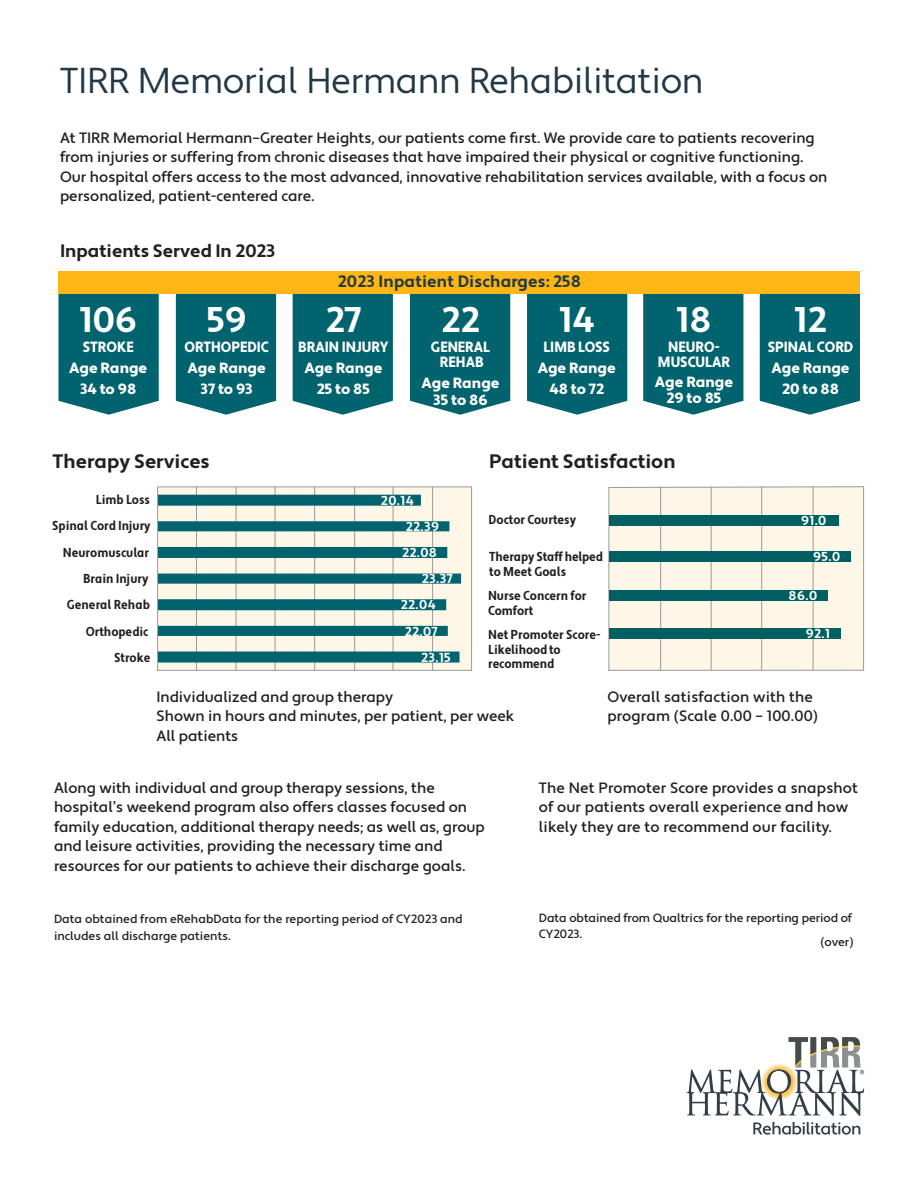
<style>
.page{position:relative;width:918px;height:1188px;background:#fff}
.page>*{position:absolute;margin:0;border:0;box-sizing:border-box;transform-origin:0 0}
.t1{font:36px "Apertura";letter-spacing:-.01em;color:#223847}
.t2{font:700 35.7px "Apertura";color:#fff}
.t3{font:700 19.5px "Apertura";color:#231f20}
.t4{font:700 18px "Apertura";color:#231f20}
.t5{font:700 16.5px "Apertura";letter-spacing:.01em;color:#223847}
.t6{font:500 15px/19.5px "Apertura";color:#231f20}
.t7{font:900 14.85px/16.5px "Apertura";color:#fff;text-align:center}
.t8{font:900 14.85px "Apertura";color:#fff;scale:.9 1}
.t9{font:700 condensed 13.05px/14.7px "Apertura";color:#231f20}
.t10{font:700 13.05px "Apertura";letter-spacing:.03em;color:#fff}
.t11{font:500 12px/16.5px "Apertura";letter-spacing:.005em;color:#231f20}
</style>
<div class="page">
<svg style="left:58px;top:294px;width:101px;height:121px;background:#116d77"></svg>
<svg style="left:293px;top:294px;width:100px;height:121px;background:#0f6c76"></svg>
<div style="left:176px;top:294px;width:100px;height:121px;background:#00636e"></div>
<div style="left:410px;top:294px;width:100px;height:121px;background:#00636e"></div>
<svg style="left:527px;top:294px;width:100px;height:121px;background:#0f6c76"></svg>
<svg style="left:643px;top:294px;width:100px;height:121px;background:#0f6c76"></svg>
<div style="left:760px;top:294px;width:100px;height:121px;background:#00636e"></div>
<div style="left:58px;top:271px;width:802px;height:23px;background:#fcb615"></div>
<svg style="left:157px;top:486px;width:316px;height:185px;background:#eee9dd"></svg>
<hr style="left:314px;top:487px;width:1px;height:183px;background:#989a9d">
<hr style="left:354px;top:487px;width:1px;height:183px;background:#989a9d">
<hr style="left:432px;top:487px;width:1px;height:183px;background:#989a9d">
<hr style="left:471px;top:487px;width:1px;height:183px;background:#989a9d">
<svg style="left:158px;top:495px;width:303px;height:168px;background:#91b6b2"></svg>
<svg style="left:608px;top:486px;width:256px;height:185px;background:#f5f0e2"></svg>
<div style="left:609px;top:515px;width:230px;height:10px;background:#005f61"></div>
<div style="left:609px;top:552px;width:242px;height:10px;background:#005f61"></div>
<div style="left:609px;top:590px;width:219px;height:11px;background:#005f61"></div>
<div style="left:609px;top:629px;width:232px;height:10px;background:#005f61"></div>
<hr style="left:609px;top:670px;width:255px;height:1px;background:#989a9d">
<svg style="left:753px;top:1122px;width:107px;height:13px"></svg>
<svg style="left:686px;top:1037px;width:178px;height:79px"></svg>
<p class="t1" style="left:60px;top:59px;width:645px">TIRR Memorial Hermann Rehabilitation</p>
<p class="t6" style="left:60px;top:128px;width:769px">At TIRR Memorial Hermann–Greater Heights, our patients come first. We provide care to patients recovering from injuries or suffering from chronic diseases that have impaired their physical or cognitive functioning.<br>Our hospital offers access to the most advanced, innovative rehabilitation services available, with a focus on personalized, patient-centered care.</p>
<p class="t4" style="left:60px;top:240px;width:217px">Inpatients Served In 2023</p>
<p class="t5" style="left:338px;top:272px;width:245px">2023 Inpatient Discharges: 258</p>
<p class="t2" style="left:79px;top:298px;width:59px">106</p>
<p class="t8" style="left:83px;top:338px;width:58px">STROKE</p>
<p class="t7" style="left:69px;top:360px;width:80px">Age Range</p>
<p class="t7" style="left:80px;top:381px;width:58px">34 to 98</p>
<p class="t2" style="left:207px;top:298px;width:41px">59</p>
<p class="t8" style="left:185px;top:338px;width:95px">ORTHOPEDIC</p>
<p class="t7" style="left:188px;top:360px;width:80px">Age Range</p>
<p class="t7" style="left:201px;top:381px;width:54px">37 to 93</p>
<p class="t2" style="left:325px;top:298px;width:38px">27</p>
<p class="t8" style="left:298px;top:338px;width:102px">BRAIN INJURY</p>
<p class="t7" style="left:304px;top:360px;width:80px">Age Range</p>
<p class="t7" style="left:317px;top:381px;width:55px">25 to 85</p>
<p class="t2" style="left:441px;top:298px;width:40px">22</p>
<p class="t8" style="left:431px;top:338px;width:67px">GENERAL</p>
<p class="t8" style="left:440px;top:353px;width:50px">REHAB</p>
<p class="t7" style="left:421px;top:376px;width:80px">Age Range<br>35 to 86</p>
<p class="t2" style="left:559px;top:298px;width:37px">14</p>
<p class="t8" style="left:544px;top:338px;width:75px">LIMB LOSS</p>
<p class="t7" style="left:538px;top:360px;width:80px">Age Range</p>
<p class="t7" style="left:549px;top:381px;width:56px">48 to 72</p>
<p class="t2" style="left:676px;top:298px;width:37px">18</p>
<p class="t8" style="left:668px;top:338px;width:59px">NEURO-</p>
<p class="t8" style="left:658px;top:353px;width:82px">MUSCULAR</p>
<p class="t7" style="left:655px;top:374px;width:80px">Age Range</p>
<p class="t7" style="left:666px;top:391px;width:57px">29 to 85</p>
<p class="t2" style="left:794px;top:298px;width:34px">12</p>
<p class="t8" style="left:768px;top:338px;width:97px">SPINAL CORD</p>
<p class="t7" style="left:772px;top:360px;width:80px">Age Range</p>
<p class="t7" style="left:782px;top:381px;width:58px">20 to 88</p>
<p class="t3" style="left:53px;top:450px;width:159px">Therapy Services</p>
<p class="t3" style="left:489px;top:450px;width:188px">Patient Satisfaction</p>
<p class="t9" style="left:96px;top:493px;width:56px">Limb Loss</p>
<p class="t10" style="left:381px;top:493px;width:34px">20.14</p>
<p class="t9" style="left:52px;top:519px;width:100px">Spinal Cord Injury</p>
<p class="t10" style="left:406px;top:519px;width:35px">22.39</p>
<p class="t9" style="left:489px;top:513px;width:89px">Doctor Courtesy</p>
<p class="t10" style="left:801px;top:513px;width:27px">91.0</p>
<p class="t9" style="left:63px;top:545px;width:88px">Neuromuscular</p>
<p class="t9" style="left:83px;top:572px;width:67px">Brain Injury</p>
<p class="t9" style="left:67px;top:598px;width:85px">General Rehab</p>
<p class="t9" style="left:86px;top:624px;width:64px">Orthopedic</p>
<p class="t9" style="left:114px;top:651px;width:38px">Stroke</p>
<p class="t10" style="left:402px;top:545px;width:36px">22.08</p>
<p class="t10" style="left:422px;top:571px;width:32px">23.37</p>
<p class="t10" style="left:401px;top:597px;width:36px">22.04</p>
<p class="t10" style="left:405px;top:623px;width:35px">22.07</p>
<p class="t10" style="left:421px;top:649px;width:31px">23.15</p>
<p class="t9" style="left:489px;top:550px;width:115px">Therapy Staff helped to Meet Goals</p>
<p class="t9" style="left:488px;top:589px;width:100px">Nurse Concern for<br>Comfort</p>
<p class="t9" style="left:488px;top:628px;width:114px">Net Promoter Score-<br>Likelihood to recommend</p>
<p class="t10" style="left:813px;top:549px;width:28px">95.0</p>
<p class="t10" style="left:789px;top:588px;width:30px">86.0</p>
<p class="t10" style="left:806px;top:626px;width:26px">92.1</p>
<p class="t6" style="left:156px;top:687px;width:238px">Individualized and group therapy</p>
<p class="t6" style="left:156px;top:707px;width:359px">Shown in hours and minutes, per patient, per week</p>
<p class="t6" style="left:156px;top:726px;width:83px">All patients</p>
<p class="t6" style="left:54px;top:778px;width:382px">Along with individual and group therapy sessions, the</p>
<p class="t6" style="left:54px;top:798px;width:415px">hospital’s weekend program also offers classes focused on</p>
<p class="t6" style="left:54px;top:817px;width:432px">family education, additional therapy needs; as well as, group and leisure activities, providing the necessary time and resources for our patients to achieve their discharge goals.</p>
<p class="t11" style="left:54px;top:911px;width:410px">Data obtained from eRehabData for the reporting period of CY2023 and</p>
<p class="t11" style="left:54px;top:928px;width:178px">includes all discharge patients.</p>
<p class="t6" style="left:607px;top:687px;width:207px">Overall satisfaction with the</p>
<p class="t6" style="left:607px;top:707px;width:212px">program (Scale 0.00 – 100.00)</p>
<p class="t6" style="left:539px;top:778px;width:321px">The Net Promoter Score provides a snapshot of our patients overall experience and how likely they are to recommend our facility.</p>
<p class="t11" style="left:539px;top:910px;width:315px">Data obtained from Qualtrics for the reporting period of<br>CY2023.</p>
<p class="t11" style="left:820px;top:934px;width:35px">(over)</p>
</div>
